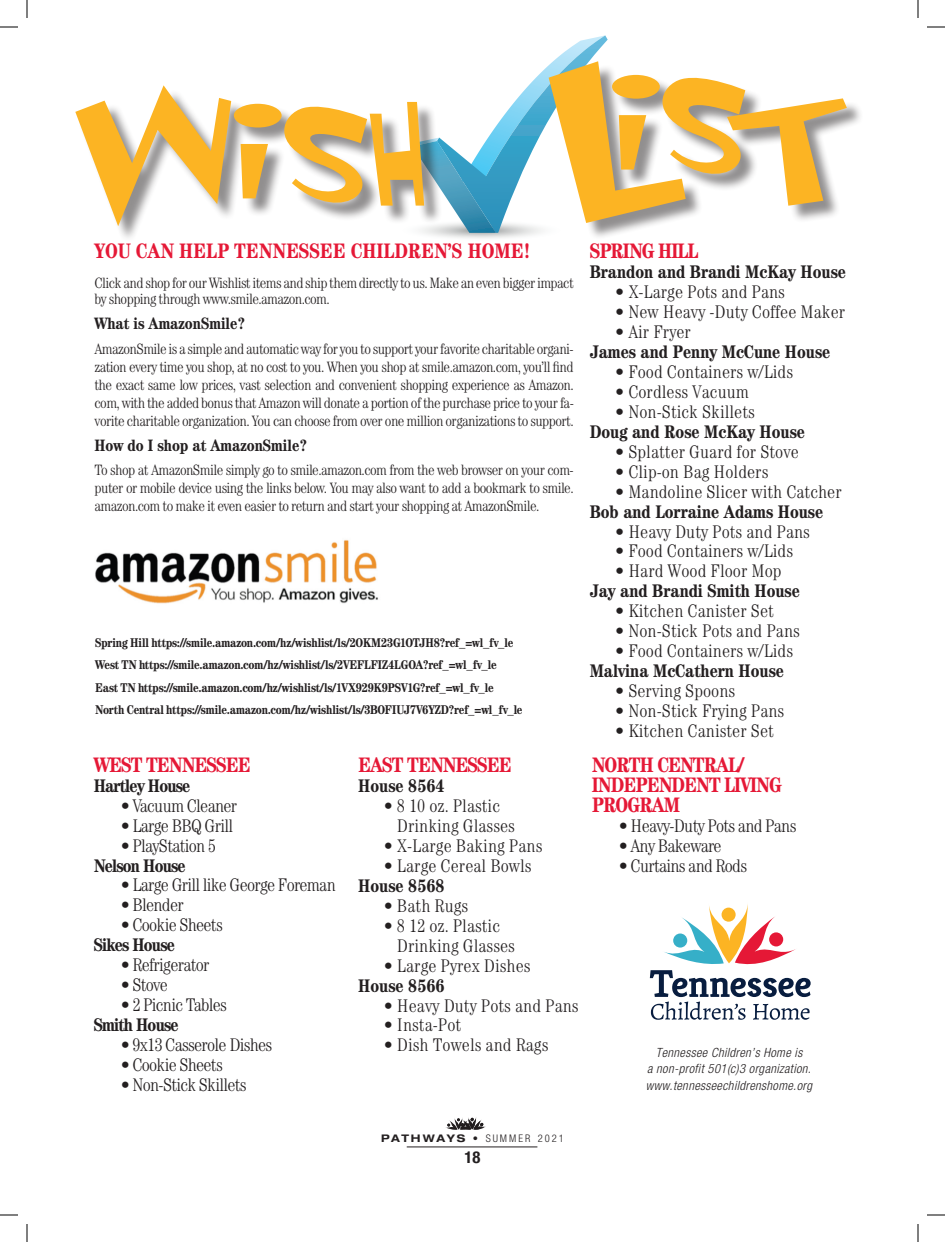
<style>
.page{position:relative;width:945px;height:1242px;background:#fff}
.page>*{position:absolute;margin:0;border:0;box-sizing:border-box;transform-origin:0 0}
.t1{font:700 condensed 21px/20px "Century";letter-spacing:-.04em;color:#e51836}
.t2{font:700 condensed 21px "Century Std";color:#e51836}
.t3{font:300 condensed 18.3px/20px "Century Std";color:#231f20}
.t4{font:300 condensed 18.3px "Century";letter-spacing:-.04em;color:#231f20}
.t5{font:700 condensed 18.3px "Century Std";color:#231f20}
.t6{font:700 condensed 18.3px "Century";letter-spacing:-.04em;color:#231f20}
.t7{font:700 condensed 16.5px "Century Std";color:#231f20}
.t8{font:700 condensed 16.5px "Helvetica Neue";color:#231f20}
.t9{font:300 condensed 15px/18px "Century";letter-spacing:-.04em;color:#231f20;text-align:justify}
.t10{font:700 condensed 12.75px/22.2px "Century Std";letter-spacing:-.01em;color:#231f20}
.t11{font:italic 300 condensed 12.75px/16.5px "Helvetica Neue";letter-spacing:.03em;color:#231f20;text-align:center}
.t12{font:300 condensed 10.5px "Helvetica Neue";letter-spacing:.19em;color:#231f20}
.s1{font-family:"Helvetica Neue LT Std";font-weight:700;font-stretch:expanded}
.s2{font-family:"Helvetica Neue LT Std";font-weight:400;font-stretch:expanded}
</style>
<div class="page">
<hr style="left:407px;top:1147px;width:130px;height:1px;background:#231f20">
<svg style="left:446px;top:1117px;width:40px;height:13px"></svg>
<svg style="left:443px;top:35px;width:165px;height:203px"></svg>
<div style="left:78px;top:89px;width:365px;height:154px;background:#231f20;opacity:.5"></div>
<svg style="left:75px;top:85px;width:349px;height:144px"></svg>
<div style="left:551px;top:64px;width:314px;height:177px;background:#231f20;opacity:.5"></div>
<svg style="left:549px;top:61px;width:298px;height:162px"></svg>
<img style="left:95px;top:539px;width:283px;height:65px">
<svg style="left:650px;top:904px;width:161px;height:116px"></svg>
<svg style="left:0;top:26px;width:18px;height:2px"></svg>
<svg style="left:26px;top:0;width:2px;height:18px"></svg>
<svg style="left:927px;top:26px;width:18px;height:2px"></svg>
<svg style="left:917px;top:0;width:2px;height:18px"></svg>
<svg style="left:927px;top:1214px;width:18px;height:2px"></svg>
<svg style="left:917px;top:1224px;width:2px;height:18px"></svg>
<svg style="left:0;top:1214px;width:18px;height:2px"></svg>
<svg style="left:26px;top:1224px;width:2px;height:18px"></svg>
<h1 class="t2" style="left:94px;top:238px;width:437px">YOU CAN HELP TENNESSEE CHILDREN’S HOME!</h1>
<p class="t9" style="left:94px;top:274px;width:481px;line-height:16.5px">Click and shop for our Wishlist items and ship them directly to us. Make an even bigger impact by shopping through www.smile.amazon.com.</p>
<p class="t7" style="left:94px;top:314px;width:152px">What is AmazonSmile?</p>
<p class="t9" style="left:94px;top:340px;width:481px">AmazonSmile is a simple and automatic way for you to support your favorite charitable organi&shy;zation every time you shop, at no cost to you. When you shop at smile.amazon.com, you’ll find the exact same low prices, vast selection and convenient shopping experience as Amazon. com, with the added bonus that Amazon will donate a portion of the purchase price to your fa&shy;vorite charitable organization. You can choose from over one million organizations to support.</p>
<p class="t7" style="left:94px;top:435px;width:214px">How do I shop at AmazonSmile?</p>
<p class="t9" style="left:94px;top:461px;width:481px">To shop at AmazonSmile simply go to smile.amazon.com from the web browser on your com&shy;puter or mobile device using the links below. You may also want to add a bookmark to smile. amazon.com to make it even easier to return and start your shopping at AmazonSmile.</p>
<p class="t10" style="left:95px;top:631px;width:429px">Spring Hill https://smile.amazon.com/hz/wishlist/ls/2OKM23G1OTJH8?ref_=wl_fv_le West TN https://smile.amazon.com/hz/wishlist/ls/2VEFLFIZ4LGOA?ref_=wl_fv_le East TN https://smile.amazon.com/hz/wishlist/ls/1VX929K9PSV1G?ref_=wl_fv_le North Central https://smile.amazon.com/hz/wishlist/ls/3BOFIUJ7V6YZD?ref_=wl_fv_le</p>
<h1 class="t1" style="left:94px;top:754px;width:158px">WEST TENNESSEE</h1>
<p class="t6" style="left:94px;top:775px;width:98px">Hartley House</p>
<p class="t4" style="left:121px;top:795px;width:118px">• Vacuum Cleaner</p>
<p class="t4" style="left:121px;top:815px;width:114px">• Large BBQ Grill</p>
<p class="t4" style="left:121px;top:835px;width:97px">• PlayStation 5</p>
<p class="t6" style="left:94px;top:854px;width:93px">Nelson House</p>
<p class="t4" style="left:121px;top:875px;width:217px">• Large Grill like George Foreman</p>
<p class="t4" style="left:121px;top:895px;width:65px">• Blender</p>
<p class="t4" style="left:121px;top:914px;width:104px">• Cookie Sheets</p>
<p class="t6" style="left:94px;top:934px;width:83px">Sikes House</p>
<p class="t4" style="left:121px;top:954px;width:90px">• Refrigerator</p>
<p class="t4" style="left:121px;top:974px;width:49px">• Stove</p>
<p class="t4" style="left:121px;top:994px;width:108px">• 2 Picnic Tables</p>
<p class="t6" style="left:94px;top:1014px;width:86px">Smith House</p>
<p class="t4" style="left:121px;top:1034px;width:153px">• 9x13 Casserole Dishes</p>
<p class="t4" style="left:121px;top:1054px;width:104px">• Cookie Sheets</p>
<p class="t4" style="left:121px;top:1074px;width:127px">• Non-Stick Skillets</p>
<h1 class="t1" style="left:358px;top:755px;width:155px">EAST TENNESSEE</h1>
<p class="t5" style="left:358px;top:775px;width:88px">House 8564</p>
<p class="t3" style="left:397px;top:796px;width:120px;text-indent:-13px">• 8 10 oz. Plastic<br>Drinking Glasses</p>
<p class="t3" style="left:384px;top:836px;width:160px">• X-Large Baking Pans</p>
<p class="t3" style="left:384px;top:856px;width:149px">• Large Cereal Bowls</p>
<p class="t5" style="left:358px;top:875px;width:88px">House 8568</p>
<p class="t3" style="left:384px;top:895px;width:86px">• Bath Rugs</p>
<p class="t3" style="left:397px;top:915px;width:120px;text-indent:-13px">• 8 12 oz. Plastic<br>Drinking Glasses</p>
<p class="t3" style="left:384px;top:955px;width:148px">• Large Pyrex Dishes</p>
<p class="t5" style="left:358px;top:974px;width:88px">House 8566</p>
<p class="t3" style="left:384px;top:995px;width:196px">• Heavy Duty Pots and Pans</p>
<p class="t3" style="left:384px;top:1015px;width:79px">• Insta-Pot</p>
<p class="t3" style="left:384px;top:1035px;width:166px">• Dish Towels and Rags</p>
<h1 class="t1" style="left:590px;top:241px;width:110px">SPRING HILL</h1>
<p class="t5" style="left:590px;top:261px;width:258px">Brandon and Brandi McKay House</p>
<p class="t3" style="left:615px;top:282px;width:171px">• X-Large Pots and Pans</p>
<p class="t3" style="left:615px;top:302px;width:232px">• New Heavy -Duty Coffee Maker</p>
<p class="t3" style="left:615px;top:322px;width:77px">• Air Fryer</p>
<p class="t5" style="left:590px;top:341px;width:242px">James and Penny McCune House</p>
<p class="t3" style="left:615px;top:362px;width:179px">• Food Containers w/Lids</p>
<p class="t3" style="left:615px;top:381px;width:135px">• Cordless Vacuum</p>
<p class="t3" style="left:615px;top:401px;width:141px">• Non-Stick Skillets</p>
<p class="t5" style="left:590px;top:421px;width:217px">Doug and Rose McKay House</p>
<p class="t3" style="left:615px;top:441px;width:185px">• Splatter Guard for Stove</p>
<p class="t3" style="left:615px;top:461px;width:155px">• Clip-on Bag Holders</p>
<p class="t3" style="left:615px;top:481px;width:228px">• Mandoline Slicer with Catcher</p>
<p class="t5" style="left:590px;top:500px;width:235px">Bob and Lorraine Adams House</p>
<p class="t3" style="left:615px;top:521px;width:196px">• Heavy Duty Pots and Pans</p>
<p class="t3" style="left:615px;top:541px;width:179px">• Food Containers w/Lids</p>
<p class="t3" style="left:615px;top:561px;width:168px">• Hard Wood Floor Mop</p>
<p class="t5" style="left:590px;top:580px;width:212px">Jay and Brandi Smith House</p>
<p class="t3" style="left:615px;top:601px;width:160px">• Kitchen Canister Set</p>
<p class="t3" style="left:615px;top:621px;width:186px">• Non-Stick Pots and Pans</p>
<p class="t3" style="left:615px;top:641px;width:179px">• Food Containers w/Lids</p>
<p class="t5" style="left:590px;top:660px;width:196px">Malvina McCathern House</p>
<p class="t3" style="left:615px;top:681px;width:122px">• Serving Spoons</p>
<p class="t3" style="left:615px;top:701px;width:171px">• Non-Stick Frying Pans</p>
<p class="t3" style="left:615px;top:721px;width:160px">• Kitchen Canister Set</p>
<h1 class="t1" style="left:592px;top:754px;width:192px">NORTH CENTRAL/<br>INDEPENDENT LIVING<br>PROGRAM</h1>
<p class="t4" style="left:619px;top:815px;width:179px">• Heavy-Duty Pots and Pans</p>
<p class="t4" style="left:619px;top:835px;width:104px">• Any Bakeware</p>
<p class="t4" style="left:619px;top:855px;width:130px">• Curtains and Rods</p>
<p class="t11" style="left:646px;top:1044px;width:168px">Tennessee Children’s Home is<br>a non-profit 501(c)3 organization. www.tennesseechildrenshome.org</p>
<p class="t12" style="left:381px;top:1132px;width:184px"><span class="s1">PATHWAYS</span> <span class="s2">•</span> SUMMER 2021</p>
<p class="t8" style="left:465px;top:1147px;width:17px">18</p>
</div>
